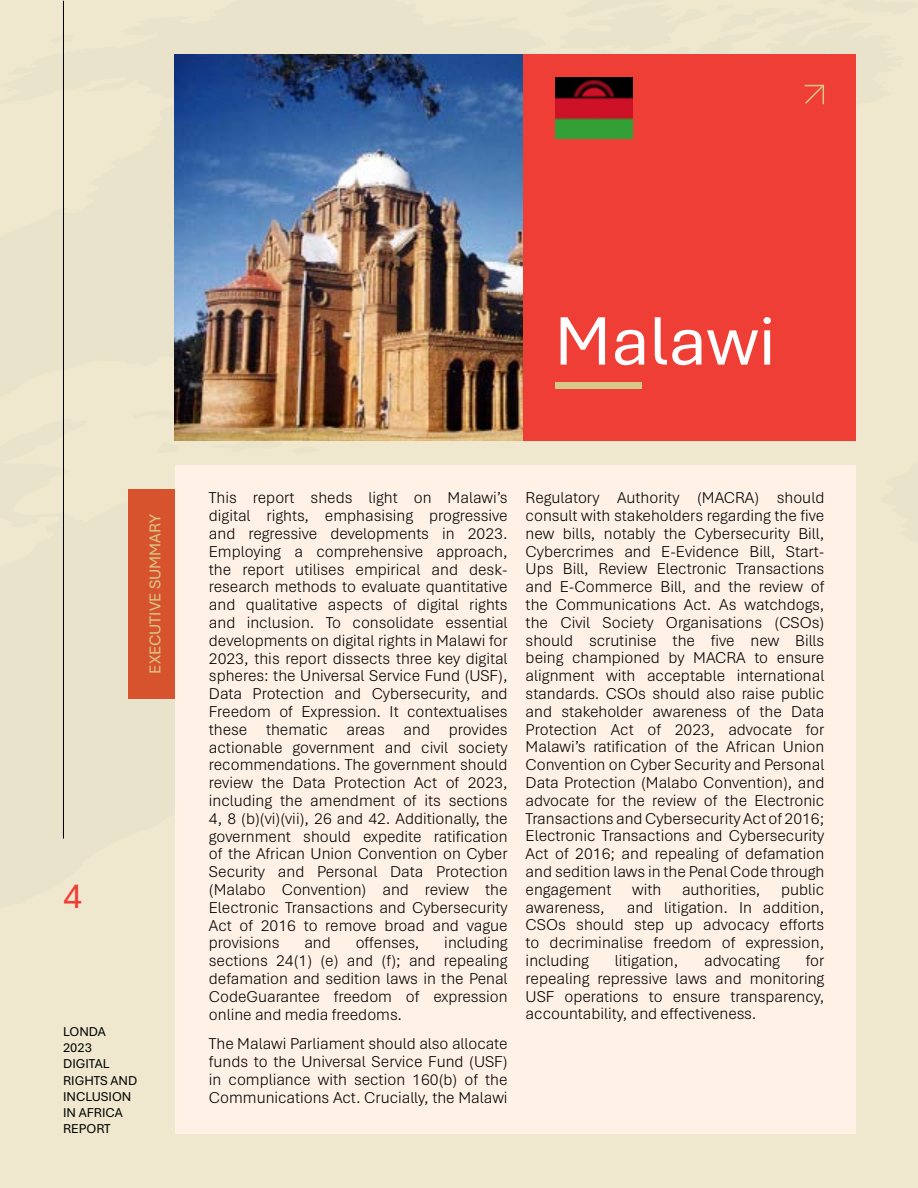
<style>
.page{position:relative;width:918px;height:1188px;background:#efe8cf}
.page>*{position:absolute;margin:0;border:0;box-sizing:border-box;transform-origin:0 0}
.t1{font:72px "Aptos";color:#fff}
.t2{font:36px "Aptos";color:#ef3e36}
.t3{font:300 16.5px/17.9px "Aptos";color:#000;text-align:justify}
.t4{font:16.5px "Aptos";color:#d7c788}
.t5{font:13.5px/16.2px "Aptos";color:#000}
</style>
<div class="page">
<hr style="left:63px;top:1px;width:1px;height:838px;background:#000">
<div style="left:175px;top:54px;width:681px;height:386px;background:#ef3e35"></div>
<div style="left:175px;top:465px;width:681px;height:669px;background:#fff1e6"></div>
<div style="left:129px;top:489px;width:46px;height:210px;background:#d7532e"></div>
<div style="left:555px;top:382px;width:87px;height:7px;background:#d7c788"></div>
<svg style="left:804px;top:84px;width:20px;height:21px"></svg>
<img style="left:175px;top:54px;width:348px;height:386px">
<img style="left:555px;top:78px;width:78px;height:60px">
<h1 class="t1" style="left:554px;top:292px;width:223px">Malawi</h1>
<p class="t4" style="left:144px;top:674px;width:161px;rotate:-90deg">EXECUTIVE SUMMARY</p>
<h2 class="t2" style="left:63px;top:872px;width:21px">4</h2>
<p class="t5" style="left:63px;top:1023px;width:76px">LONDA<br>2023<br>DIGITAL<br>RIGHTS AND<br>INCLUSION<br>IN AFRICA<br>REPORT</p>
<p class="t3" style="left:209px;top:488px;width:300px">This report sheds light on Malawi’s digital rights, emphasising progressive and regressive developments in 2023.<br>Employing a comprehensive approach, the report utilises empirical and desk&shy;research methods to evaluate quantitative and qualitative aspects of digital rights and inclusion. To consolidate essential developments on digital rights in Malawi for 2023, this report dissects three key digital spheres: the Universal Service Fund (USF), Data Protection and Cybersecurity, and Freedom of Expression. It contextualises these thematic areas and provides actionable government and civil society recommendations. The government should review the Data Protection Act of 2023, including the amendment of its sections 4, 8 (b)(vi)(vii), 26 and 42. Additionally, the government should expedite ratification of the African Union Convention on Cyber Security and Personal Data Protection (Malabo Convention) and review the Electronic Transactions and Cybersecurity Act of 2016 to remove broad and vague provisions</p>
<p class="t3" style="left:209px;top:933px;width:300px;text-indent:235px">including sections 24(1) (e) and (f); and repealing defamation and sedition laws in the Penal CodeGuarantee freedom of expression online and media freedoms.</p>
<p class="t3" style="left:209px;top:1034px;width:300px">The Malawi Parliament should also allocate funds to the Universal Service Fund (USF) in compliance with section 160(b) of the Communications Act. Crucially, the Malawi</p>
<p class="t3" style="left:304px;top:933px;width:28px">and</p>
<p class="t3" style="left:356px;top:933px;width:65px">offenses,</p>
<p class="t3" style="left:526px;top:488px;width:300px">Regulatory Authority (MACRA) should consult with stakeholders regarding the five new bills, notably the Cybersecurity Bill, Cybercrimes and E-Evidence Bill, Start-Ups Bill, Review Electronic Transactions and E-Commerce Bill, and the review of the Communications Act. As watchdogs, the Civil Society Organisations (CSOs) should scrutinise the five new Bills being championed by MACRA to ensure alignment with acceptable international standards. CSOs should also raise public and stakeholder awareness of the Data Protection Act of 2023, advocate for Malawi’s ratification of the African Union Convention on Cyber Security and Personal Data Protection (Malabo Convention), and advocate for the review of the Electronic Transactions and Cybersecurity Act of 2016; Electronic Transactions and Cybersecurity Act of 2016; and repealing of defamation and sedition laws in the Penal Code through engagement</p>
<p class="t3" style="left:632px;top:880px;width:31px">with</p>
<p class="t3" style="left:682px;top:880px;width:80px">authorities,</p>
<p class="t3" style="left:781px;top:880px;width:45px">public</p>
<p class="t3" style="left:526px;top:898px;width:300px;text-indent:101px">and litigation. In addition, CSOs should step up advocacy efforts to decriminalise freedom of expression, including</p>
<p class="t3" style="left:526px;top:898px;width:81px">awareness,</p>
<p class="t3" style="left:526px;top:951px;width:300px;text-indent:280px">for repealing repressive laws and monitoring USF operations to ensure transparency, accountability, and effectiveness.</p>
<p class="t3" style="left:615px;top:951px;width:65px">litigation,</p>
<p class="t3" style="left:704px;top:951px;width:77px">advocating</p>
</div>
